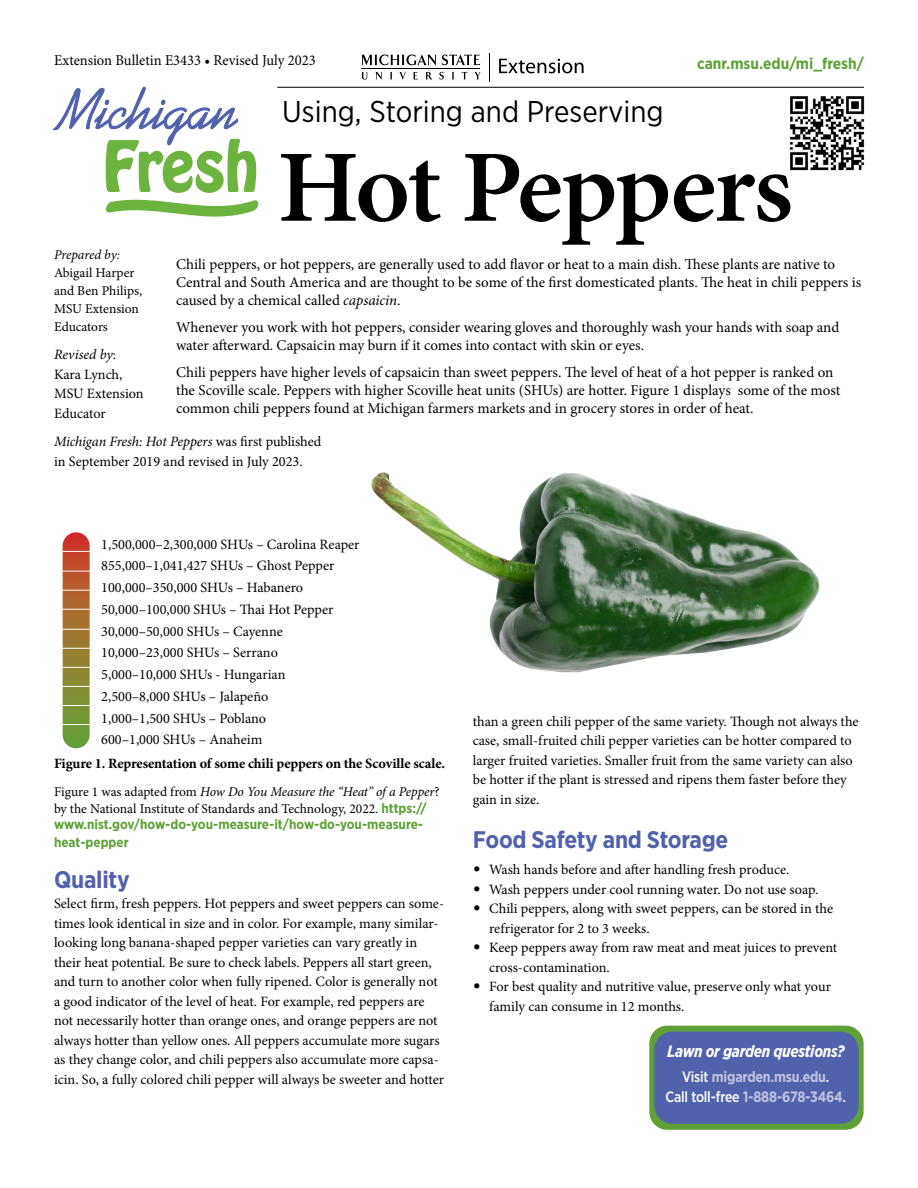
<style>
.page{position:relative;width:918px;height:1188px;background:#fff}
.page>*{position:absolute;margin:0;border:0;box-sizing:border-box;transform-origin:0 0}
.t1{font:600 102.6px "Minion Pro";letter-spacing:-.025em;color:#000}
.t2{font:30px "Gotham Narrow";color:#000}
.Heading_1{font:700 24px "Gotham Narrow";letter-spacing:-.01em;color:#5261ac}
.t3{font:italic 700 16.5px "Gotham Narrow";letter-spacing:-.015em;color:#fff;scale:.95 1}
.t4{font:700 15.75px "Gotham Narrow";color:#5fa038}
.t5{font:15px/18px "Minion Pro";color:#000}
.t6{font:700 15px/19.5px "Gotham Narrow";letter-spacing:-.015em;color:#c0c1e1;text-align:center;scale:.95 1}
.t7{font:14.25px/19.5px "Minion Pro";color:#000}
.t8{font:700 14.25px "Minion Pro";letter-spacing:-.01em;color:#000}
.t9{font:italic 14.25px "Minion Pro";letter-spacing:.005em;color:#000}
.t10{font:13.5px/18px "Minion Pro";letter-spacing:-.005em;color:#000}
.t11{font:italic 13.5px "Minion Pro";letter-spacing:-.01em;color:#000}
.t12{font:700 13.5px "Gotham Narrow";color:#5fa038}
.s1{font-style:normal}
.s2{font-style:italic}
.s3{font-family:"Gotham Narrow";font-weight:700;color:#5fa038}
.s4{font-family:"Calibri";font-size:16.5px}
.s5{font-weight:500;color:#fff}
</style>
<div class="page">
<img style="left:371px;top:472px;width:449px;height:200px">
<svg style="left:52px;top:87px;width:206px;height:130px"></svg>
<hr style="left:277px;top:87px;width:587px;height:1px;background:#000">
<svg style="left:63px;top:532px;width:27px;height:216px"></svg>
<svg style="left:63px;top:724px;width:27px;height:1px"></svg>
<svg style="left:63px;top:667px;width:27px;height:1px"></svg>
<svg style="left:63px;top:609px;width:27px;height:1px"></svg>
<svg style="left:63px;top:551px;width:27px;height:1px"></svg>
<svg style="left:63px;top:705px;width:27px;height:1px"></svg>
<svg style="left:63px;top:648px;width:27px;height:1px"></svg>
<svg style="left:63px;top:590px;width:27px;height:1px"></svg>
<svg style="left:63px;top:686px;width:27px;height:1px"></svg>
<svg style="left:63px;top:629px;width:27px;height:1px"></svg>
<svg style="left:63px;top:571px;width:27px;height:1px"></svg>
<svg style="left:362px;top:72px;width:6px;height:8px"></svg>
<svg style="left:375px;top:72px;width:7px;height:8px"></svg>
<svg style="left:390px;top:72px;width:2px;height:7px"></svg>
<svg style="left:399px;top:72px;width:7px;height:8px"></svg>
<svg style="left:413px;top:72px;width:5px;height:7px"></svg>
<svg style="left:426px;top:72px;width:6px;height:7px"></svg>
<svg style="left:439px;top:72px;width:5px;height:8px"></svg>
<svg style="left:452px;top:72px;width:2px;height:7px"></svg>
<svg style="left:462px;top:72px;width:5px;height:7px"></svg>
<svg style="left:474px;top:72px;width:7px;height:7px"></svg>
<svg style="left:362px;top:54px;width:74px;height:12px"></svg>
<svg style="left:442px;top:54px;width:38px;height:11px"></svg>
<hr style="left:361px;top:68px;width:119px;height:1px;background:#000">
<svg style="left:499px;top:59px;width:85px;height:14px"></svg>
<svg style="left:489px;top:53px;width:1px;height:28px"></svg>
<img style="left:790px;top:96px;width:75px;height:75px">
<div style="left:649px;top:1026px;width:215px;height:104px;background:#5fa038;border-radius:18px"></div>
<div style="left:654px;top:1032px;width:205px;height:92px;background:#5261ac;border-radius:18px"></div>
<p class="t5" style="left:54px;top:51px;width:263px">Extension Bulletin E3433 • Revised July 2023</p>
<p class="t4" style="left:697px;top:54px;width:168px">canr.msu.edu/mi_fresh/</p>
<h2 class="t2" style="left:282px;top:93px;width:383px">Using, Storing and Preserving</h2>
<p class="t1" style="left:277px;top:117px;width:517px">Hot Peppers</p>
<p class="t11" style="left:54px;top:245px;width:68px">Prepared by:</p>
<p class="t10" style="left:54px;top:264px;width:90px">Abigail Harper and Ben Philips,<br>MSU Extension<br>Educators</p>
<p class="t9" style="left:54px;top:345px;width:64px">Revised by<span class="s1">:</span></p>
<p class="t7" style="left:54px;top:365px;width:70px">Kara Lynch,</p>
<p class="t7" style="left:54px;top:384px;width:91px">MSU Extension</p>
<p class="t7" style="left:54px;top:404px;width:53px">Educator</p>
<p class="t7" style="left:54px;top:432px;width:269px"><span class="s2">Michigan Fresh: Hot Peppers</span> was first published in September 2019 and revised in July 2023.</p>
<p class="t5" style="left:176px;top:255px;width:687px">Chili peppers, or hot peppers, are generally used to add flavor or heat to a main dish. These plants are native to<br>Central and South America and are thought to be some of the first domesticated plants. The heat in chili peppers is caused by a chemical called <span class="s2">capsaicin</span>.</p>
<p class="t5" style="left:176px;top:318px;width:665px">Whenever you work with hot peppers, consider wearing gloves and thoroughly wash your hands with soap and water afterward. Capsaicin may burn if it comes into contact with skin or eyes.</p>
<p class="t5" style="left:176px;top:363px;width:666px">Chili peppers have higher levels of capsaicin than sweet peppers. The level of heat of a hot pepper is ranked on the Scoville scale. Peppers with higher Scoville heat units (SHUs) are hotter. Figure 1 displays some of the most common chili peppers found at Michigan farmers markets and in grocery stores in order of heat.</p>
<p class="t7" style="left:101px;top:534px;width:260px">1,500,000–2,300,000 SHUs – Carolina Reaper</p>
<p class="t7" style="left:101px;top:556px;width:235px">855,000–1,041,427 SHUs – Ghost Pepper</p>
<p class="t7" style="left:101px;top:578px;width:203px">100,000–350,000 SHUs – Habanero</p>
<p class="t7" style="left:101px;top:600px;width:234px">50,000–100,000 SHUs – Thai Hot Pepper</p>
<p class="t7" style="left:101px;top:621px;width:183px">30,000–50,000 SHUs – Cayenne</p>
<p class="t7" style="left:101px;top:643px;width:178px">10,000–23,000 SHUs – Serrano</p>
<p class="t7" style="left:101px;top:665px;width:186px">5,000–10,000 SHUs - Hungarian</p>
<p class="t7" style="left:101px;top:687px;width:169px">2,500–8,000 SHUs – Jalapeño</p>
<p class="t7" style="left:101px;top:708px;width:166px">1,000–1,500 SHUs – Poblano</p>
<p class="t7" style="left:101px;top:730px;width:163px">600–1,000 SHUs – Anaheim</p>
<p class="t8" style="left:54px;top:753px;width:393px">Figure 1. Representation of some chili peppers on the Scoville scale.</p>
<p class="t10" style="left:54px;top:784px;width:387px;line-height:16.5px">Figure 1 was adapted from <span class="s2">How Do You Measure the “Heat” of a Pepper</span>? by the National Institute of Standards and Technology, 2022. <span class="s3">https:// www.nist.gov/how-do-you-measure-it/how-do-you-measure-</span></p>
<p class="t12" style="left:54px;top:834px;width:76px">heat-pepper</p>
<p class="Heading_1" style="left:54px;top:864px;width:77px">Quality</p>
<p class="t7" style="left:54px;top:894px;width:392px">Select firm, fresh peppers. Hot peppers and sweet peppers can some&shy;times look identical in size and in color. For example, many similar&shy;looking long banana-shaped pepper varieties can vary greatly in their heat potential. Be sure to check labels. Peppers all start green, and turn to another color when fully ripened. Color is generally not a good indicator of the level of heat. For example, red peppers are not necessarily hotter than orange ones, and orange peppers are not always hotter than yellow ones. All peppers accumulate more sugars as they change color, and chili peppers also accumulate more capsa&shy;icin. So, a fully colored chili pepper will always be sweeter and hotter</p>
<p class="t7" style="left:473px;top:712px;width:388px">than a green chili pepper of the same variety. Though not always the case, small-fruited chili pepper varieties can be hotter compared to larger fruited varieties. Smaller fruit from the same variety can also be hotter if the plant is stressed and ripens them faster before they gain in size.</p>
<p class="Heading_1" style="left:473px;top:824px;width:257px">Food Safety and Storage</p>
<p class="t7" style="left:473px;top:860px;width:318px"><span class="s4">•</span> Wash hands before and after handling fresh produce.</p>
<p class="t7" style="left:473px;top:879px;width:347px"><span class="s4">•</span> Wash peppers under cool running water. Do not use soap.</p>
<p class="t7" style="left:489px;top:899px;width:346px;text-indent:-16px"><span class="s4">•</span> Chili peppers, along with sweet peppers, can be stored in the refrigerator for 2 to 3 weeks.</p>
<p class="t7" style="left:489px;top:938px;width:350px;text-indent:-16px"><span class="s4">•</span> Keep peppers away from raw meat and meat juices to prevent cross-contamination.</p>
<p class="t7" style="left:489px;top:977px;width:343px;text-indent:-16px"><span class="s4">•</span> For best quality and nutritive value, preserve only what your family can consume in 12 months.</p>
<p class="t3" style="left:667px;top:1040px;width:188px">Lawn or garden questions?</p>
<p class="t6" style="left:665px;top:1067px;width:192px"><span class="s5">Visit</span> migarden.msu.edu<span class="s5">.<br>Call toll-free</span> 1-888-678-3464<span class="s5">.</span></p>
</div>
